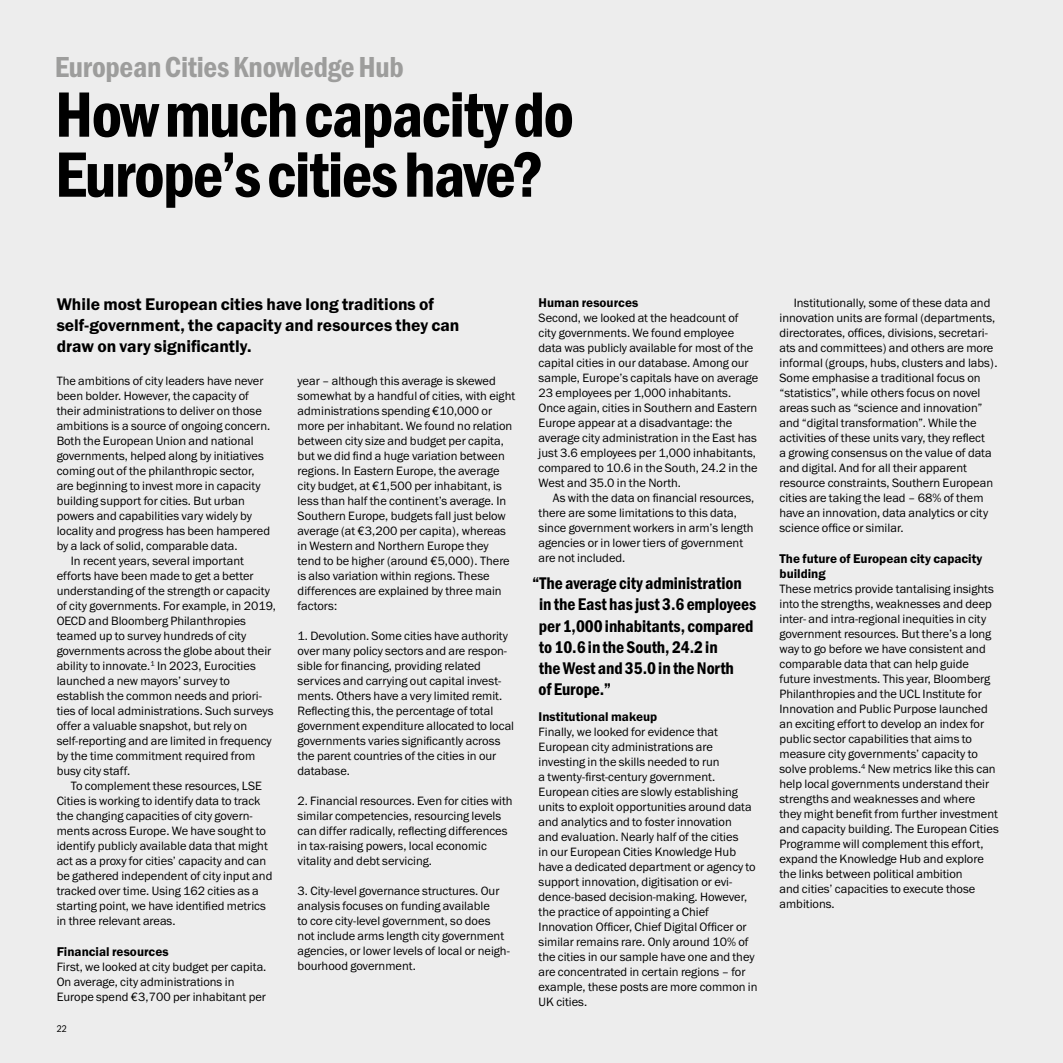
<style>
.page{position:relative;width:1063px;height:1063px;background:#ededed}
.page>*{position:absolute;margin:0;border:0;box-sizing:border-box;transform-origin:0 0}
.t1{font:66.25px/60px "Franklin Gothic URW Con Dem";letter-spacing:-.025em;color:#000}
.t2{font:30px "Franklin Gothic URW Con Dem";letter-spacing:-.01em;color:#9d9d9c}
.t3{font:17.5px/21.2px "Franklin Gothic URW Con Dem";letter-spacing:-.005em;color:#000}
.t4{font:17.5px/21px "Franklin Gothic URW Dem";color:#000}
.t5{font:13.12px/15.8px "Franklin Gothic URW Dem";color:#000}
.t6{font:12.5px/15px "Franklin Gothic URW Boo";color:#000}
.t7{font:10px "Franklin Gothic URW Cond";color:#000}
</style>
<div class="page">
<h2 class="t2" style="left:55px;top:47px;width:350px">European Cities Knowledge Hub</h2>
<h1 class="t1" style="left:55px;top:82px;width:521px">How much capacity do<br>Europe’s cities have?</h1>
<h3 class="t4" style="left:57px;top:294px;width:404px">While most European cities have long traditions of self-government, the capacity and resources they can draw on vary significantly.</h3>
<p class="t6" style="left:57px;top:373px;width:208px">The ambitions of city leaders have never</p>
<p class="t6" style="left:57px;top:388px;width:194px">been bolder. However, the capacity of</p>
<p class="t6" style="left:57px;top:403px;width:207px">their administrations to deliver on those</p>
<p class="t6" style="left:57px;top:418px;width:215px">ambitions is a source of ongoing concern.</p>
<p class="t6" style="left:57px;top:433px;width:198px">Both the European Union and national</p>
<p class="t6" style="left:57px;top:448px;width:209px">governments, helped along by initiatives</p>
<p class="t6" style="left:57px;top:463px;width:199px">coming out of the philanthropic sector,</p>
<p class="t6" style="left:57px;top:478px;width:205px">are beginning to invest more in capacity</p>
<p class="t6" style="left:57px;top:493px;width:190px">building support for cities. But urban</p>
<p class="t6" style="left:57px;top:508px;width:197px">powers and capabilities vary widely by</p>
<p class="t6" style="left:57px;top:523px;width:215px">locality and progress has been hampered</p>
<p class="t6" style="left:57px;top:538px;width:182px">by a lack of solid, comparable data.</p>
<p class="t6" style="left:71px;top:553px;width:175px">In recent years, several important</p>
<p class="t6" style="left:57px;top:568px;width:199px">efforts have been made to get a better</p>
<p class="t6" style="left:57px;top:583px;width:215px">understanding of the strength or capacity</p>
<p class="t6" style="left:57px;top:598px;width:221px">of city governments. For example, in 2019,</p>
<p class="t6" style="left:57px;top:613px;width:191px">OECD and Bloomberg Philanthropies</p>
<p class="t6" style="left:57px;top:628px;width:191px">teamed up to survey hundreds of city</p>
<p class="t6" style="left:57px;top:643px;width:216px">governments across the globe about their</p>
<p class="t6" style="left:57px;top:658px;width:201px">ability to innovate.<sup>1</sup> In 2023, Eurocities</p>
<p class="t6" style="left:57px;top:673px;width:175px">launched a new mayors’ survey to</p>
<p class="t6" style="left:57px;top:688px;width:207px">establish the common needs and priori-</p>
<p class="t6" style="left:57px;top:703px;width:218px">ties of local administrations. Such surveys</p>
<p class="t6" style="left:57px;top:718px;width:192px">offer a valuable snapshot, but rely on</p>
<p class="t6" style="left:57px;top:733px;width:217px">self-reporting and are limited in frequency</p>
<p class="t6" style="left:57px;top:748px;width:200px">by the time commitment required from</p>
<p class="t6" style="left:57px;top:763px;width:75px">busy city staff.</p>
<p class="t6" style="left:71px;top:778px;width:193px">To complement these resources, LSE</p>
<p class="t6" style="left:57px;top:793px;width:205px">Cities is working to identify data to track</p>
<p class="t6" style="left:57px;top:808px;width:198px">the changing capacities of city govern-</p>
<p class="t6" style="left:57px;top:823px;width:211px">ments across Europe. We have sought to</p>
<p class="t6" style="left:57px;top:838px;width:213px">identify publicly available data that might</p>
<p class="t6" style="left:57px;top:853px;width:211px">act as a proxy for cities’ capacity and can</p>
<p class="t6" style="left:57px;top:868px;width:217px">be gathered independent of city input and</p>
<p class="t6" style="left:57px;top:883px;width:204px">tracked over time. Using 162 cities as a</p>
<p class="t6" style="left:57px;top:898px;width:211px">starting point, we have identified metrics</p>
<p class="t6" style="left:57px;top:913px;width:120px">in three relevant areas.</p>
<p class="t5" style="left:57px;top:943px;width:114px">Financial resources</p>
<p class="t6" style="left:57px;top:959px;width:211px">First, we looked at city budget per capita.<br>On average, city administrations in<br>Europe spend €3,700 per inhabitant per</p>
<p class="t6" style="left:298px;top:373px;width:219px">year – although this average is skewed somewhat by a handful of cities, with eight administrations spending €10,000 or more per inhabitant. We found no relation between city size and budget per capita, but we did find a huge variation between regions. In Eastern Europe, the average city budget, at €1,500 per inhabitant, is less than half the continent’s average. In Southern Europe, budgets fall just below average (at €3,200 per capita), whereas in Western and Northern Europe they tend to be higher (around €5,000). There is also variation within regions. These differences are explained by three main factors:</p>
<p class="t6" style="left:298px;top:628px;width:218px">1. Devolution. Some cities have authority over many policy sectors and are respon&shy;sible for financing, providing related services and carrying out capital invest&shy;ments. Others have a very limited remit.<br>Reflecting this, the percentage of total government expenditure allocated to local governments varies significantly across the parent countries of the cities in our database.</p>
<p class="t6" style="left:298px;top:793px;width:217px">2. Financial resources. Even for cities with similar competencies, resourcing levels can differ radically, reflecting differences in tax-raising powers, local economic vitality and debt servicing.</p>
<p class="t6" style="left:298px;top:883px;width:214px">3. City-level governance structures. Our analysis focuses on funding available<br>to core city-level government, so does not include arms length city government agencies, or lower levels of local or neigh&shy;bourhood government.</p>
<p class="t7" style="left:57px;top:1021px;width:12px">22</p>
<p class="t5" style="left:539px;top:295px;width:101px">Human resources</p>
<p class="t6" style="left:539px;top:310px;width:221px">Second, we looked at the headcount of city governments. We found employee data was publicly available for most of the capital cities in our database. Among our sample, Europe’s capitals have on average 23 employees per 1,000 inhabitants.<br>Once again, cities in Southern and Eastern Europe appear at a disadvantage: the average city administration in the East has just 3.6 employees per 1,000 inhabitants, compared to 10.6 in the South, 24.2 in the West and 35.0 in the North.</p>
<p class="t6" style="left:539px;top:490px;width:217px;text-indent:14px">As with the data on financial resources, there are some limitations to this data, since government workers in arm’s length agencies or in lower tiers of government are not included.</p>
<h3 class="t3" style="left:538px;top:572px;width:219px;text-indent:-6px">“The average city administration in the East has just 3.6 employees per 1,000 inhabitants, compared to 10.6 in the South, 24.2 in<br>the West and 35.0 in the North<br>of Europe.”</h3>
<p class="t5" style="left:539px;top:709px;width:120px">Institutional makeup</p>
<p class="t6" style="left:539px;top:724px;width:221px">Finally, we looked for evidence that European city administrations are investing in the skills needed to run<br>a twenty-first-century government.<br>European cities are slowly establishing units to exploit opportunities around data and analytics and to foster innovation<br>and evaluation. Nearly half of the cities<br>in our European Cities Knowledge Hub have a dedicated department or agency to support innovation, digitisation or evi&shy;dence-based decision-making. However, the practice of appointing a Chief Innovation Officer, Chief Digital Officer or similar remains rare. Only around 10% of the cities in our sample have one and they are concentrated in certain regions – for example, these posts are more common in UK cities.</p>
<p class="t6" style="left:780px;top:295px;width:220px;text-indent:14px">Institutionally, some of these data and innovation units are formal (departments, directorates, offices, divisions, secretari&shy;ats and committees) and others are more informal (groups, hubs, clusters and labs).<br>Some emphasise a traditional focus on “statistics”, while others focus on novel areas such as “science and innovation” and “digital transformation”. While the activities of these units vary, they reflect<br>a growing consensus on the value of data and digital. And for all their apparent resource constraints, Southern European cities are taking the lead – 68% of them have an innovation, data analytics or city science office or similar.</p>
<p class="t5" style="left:780px;top:550px;width:204px">The future of European city capacity building</p>
<p class="t6" style="left:780px;top:581px;width:221px">These metrics provide tantalising insights into the strengths, weaknesses and deep inter- and intra-regional inequities in city government resources. But there’s a long way to go before we have consistent and comparable data that can help guide future investments. This year, Bloomberg Philanthropies and the UCL Institute for Innovation and Public Purpose launched an exciting effort to develop an index for public sector capabilities that aims to measure city governments’ capacity to solve problems.<sup>4</sup> New metrics like this can help local governments understand their strengths and weaknesses and where they might benefit from further investment and capacity building. The European Cities Programme will complement this effort, expand the Knowledge Hub and explore the links between political ambition<br>and cities’ capacities to execute those ambitions.</p>
</div>
